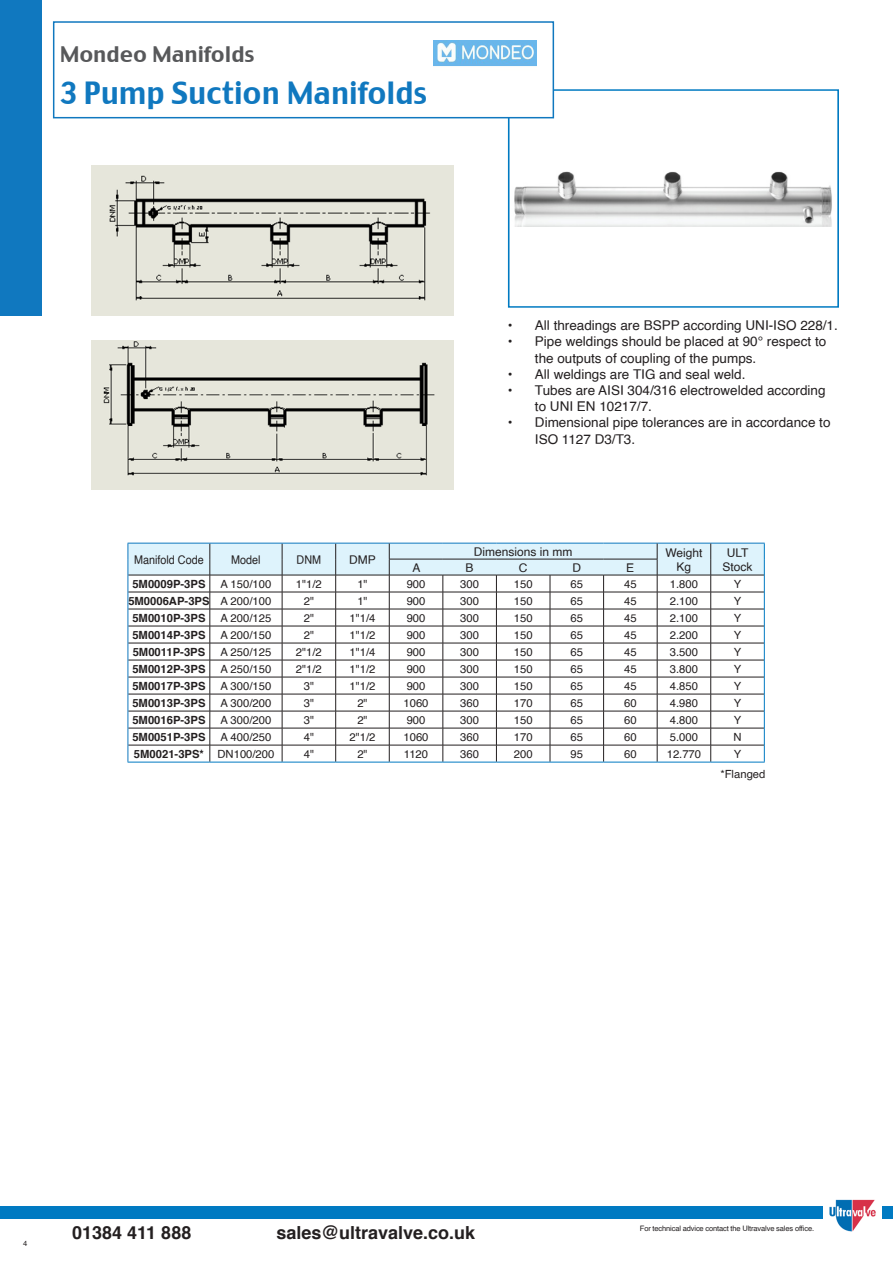
<style>
.page{position:relative;width:893px;height:1263px;background:#fff}
.page>*{position:absolute;margin:0;border:0;box-sizing:border-box;transform-origin:0 0}
.t1{font:30px "Charcoal";color:#1078bf;scale:.96 1}
.t2{font:21px "Charcoal";color:#57585a}
.t3{font:700 18px "Helvetica";color:#231f20}
.t4{font:13.5px/16.2px "Helvetica";color:#231f20}
.t5{font:12px "Helvetica";color:#231f20}
.t6{font:12px "Helvetica";color:#231f20;scale:.9 1}
.t7{font:11.25px "Helvetica";color:#231f20}
.t8{font:700 11.25px "Helvetica";color:#231f20}
.t9{font:7.5px "Helvetica";letter-spacing:-.02em;color:#231f20}
</style>
<div class="page">
<div style="left:508px;top:89px;width:331px;height:219px;border:2px solid #007ac2"></div>
<div style="left:0;top:0;width:41px;height:316px;background:#1078bf"></div>
<div style="left:0;top:1206px;width:893px;height:13px;background:#007ac2"></div>
<div style="left:823px;top:1189px;width:59px;height:51px;background:#fff"></div>
<img style="left:829px;top:1199px;width:47px;height:33px">
<div style="left:53px;top:21px;width:501px;height:97px;background:#fff;border:2px solid #1078bf"></div>
<img style="left:434px;top:40px;width:103px;height:26px">
<img style="left:514px;top:171px;width:318px;height:56px">
<svg style="left:128px;top:543px;width:637px;height:219px"></svg>
<hr style="left:128px;top:762px;width:82px;height:1px;background:#007ac2">
<hr style="left:210px;top:762px;width:72px;height:1px;background:#007ac2">
<hr style="left:282px;top:762px;width:54px;height:1px;background:#007ac2">
<hr style="left:336px;top:762px;width:53px;height:1px;background:#007ac2">
<hr style="left:389px;top:762px;width:54px;height:1px;background:#007ac2">
<hr style="left:443px;top:762px;width:53px;height:1px;background:#007ac2">
<hr style="left:496px;top:762px;width:54px;height:1px;background:#007ac2">
<hr style="left:550px;top:762px;width:54px;height:1px;background:#007ac2">
<hr style="left:604px;top:762px;width:53px;height:1px;background:#007ac2">
<hr style="left:657px;top:762px;width:54px;height:1px;background:#007ac2">
<hr style="left:711px;top:762px;width:54px;height:1px;background:#007ac2">
<img style="left:92px;top:166px;width:361px;height:149px">
<img style="left:92px;top:340px;width:361px;height:150px">
<h2 class="t2" style="left:60px;top:41px;width:196px">Mondeo Manifolds</h2>
<p class="t1" style="left:60px;top:74px;width:383px">3 Pump Suction Manifolds</p>
<p class="t4" style="left:508px;top:318px;width:331px">• All threadings are BSPP according UNI-ISO 228/1.</p>
<p class="t4" style="left:535px;top:334px;width:293px;text-indent:-27px">• Pipe weldings should be placed at 90° respect to the outputs of coupling of the pumps.</p>
<p class="t4" style="left:508px;top:366px;width:239px">• All weldings are TIG and seal weld.</p>
<p class="t4" style="left:535px;top:383px;width:292px;text-indent:-27px">• Tubes are AISI 304/316 electrowelded according to UNI EN 10217/7.</p>
<p class="t4" style="left:535px;top:415px;width:297px;text-indent:-27px">• Dimensional pipe tolerances are in accordance to<br>ISO 1127 D3/T3.</p>
<p class="t6" style="left:134px;top:550px;width:79px">Manifold Code</p>
<p class="t6" style="left:231px;top:550px;width:34px">Model</p>
<p class="t6" style="left:297px;top:550px;width:29px">DNM</p>
<p class="t5" style="left:349px;top:550px;width:28px">DMP</p>
<p class="t5" style="left:474px;top:542px;width:100px">Dimensions in mm</p>
<p class="t5" style="left:665px;top:543px;width:39px">Weight</p>
<p class="t5" style="left:677px;top:557px;width:16px">Kg</p>
<p class="t5" style="left:727px;top:543px;width:23px">ULT</p>
<p class="t5" style="left:412px;top:558px;width:10px">A</p>
<p class="t5" style="left:466px;top:558px;width:10px">B</p>
<p class="t5" style="left:519px;top:558px;width:10px">C</p>
<p class="t5" style="left:572px;top:558px;width:10px">D</p>
<p class="t5" style="left:626px;top:558px;width:10px">E</p>
<p class="t5" style="left:722px;top:557px;width:32px">Stock</p>
<p class="t8" style="left:132px;top:574px;width:75px">5M0009P-3PS</p>
<p class="t7" style="left:221px;top:575px;width:52px">A 150/100</p>
<p class="t7" style="left:296px;top:575px;width:27px">1"1/2</p>
<p class="t7" style="left:357px;top:575px;width:12px">1"</p>
<p class="t7" style="left:407px;top:575px;width:20px">900</p>
<p class="t7" style="left:460px;top:575px;width:20px">300</p>
<p class="t7" style="left:514px;top:575px;width:20px">150</p>
<p class="t7" style="left:571px;top:575px;width:14px">65</p>
<p class="t7" style="left:624px;top:575px;width:14px">45</p>
<p class="t7" style="left:670px;top:575px;width:30px">1.800</p>
<p class="t7" style="left:734px;top:575px;width:9px">Y</p>
<p class="t8" style="left:128px;top:591px;width:83px">5M0006AP-3PS</p>
<p class="t7" style="left:221px;top:592px;width:52px">A 200/100</p>
<p class="t7" style="left:304px;top:592px;width:12px">2"</p>
<p class="t7" style="left:357px;top:592px;width:12px">1"</p>
<p class="t7" style="left:407px;top:592px;width:20px">900</p>
<p class="t7" style="left:460px;top:592px;width:20px">300</p>
<p class="t7" style="left:514px;top:592px;width:20px">150</p>
<p class="t7" style="left:571px;top:592px;width:14px">65</p>
<p class="t7" style="left:624px;top:592px;width:14px">45</p>
<p class="t7" style="left:670px;top:592px;width:30px">2.100</p>
<p class="t7" style="left:734px;top:592px;width:9px">Y</p>
<p class="t8" style="left:132px;top:608px;width:75px">5M0010P-3PS</p>
<p class="t7" style="left:221px;top:609px;width:52px">A 200/125</p>
<p class="t7" style="left:304px;top:609px;width:12px">2"</p>
<p class="t7" style="left:350px;top:609px;width:27px">1"1/4</p>
<p class="t7" style="left:407px;top:609px;width:20px">900</p>
<p class="t7" style="left:460px;top:609px;width:20px">300</p>
<p class="t7" style="left:514px;top:609px;width:20px">150</p>
<p class="t7" style="left:571px;top:609px;width:14px">65</p>
<p class="t7" style="left:624px;top:609px;width:14px">45</p>
<p class="t7" style="left:670px;top:609px;width:30px">2.100</p>
<p class="t7" style="left:734px;top:609px;width:9px">Y</p>
<p class="t8" style="left:132px;top:625px;width:75px">5M0014P-3PS</p>
<p class="t7" style="left:221px;top:626px;width:52px">A 200/150</p>
<p class="t7" style="left:304px;top:626px;width:12px">2"</p>
<p class="t7" style="left:350px;top:626px;width:27px">1"1/2</p>
<p class="t7" style="left:407px;top:626px;width:20px">900</p>
<p class="t7" style="left:460px;top:626px;width:20px">300</p>
<p class="t7" style="left:514px;top:626px;width:20px">150</p>
<p class="t7" style="left:571px;top:626px;width:14px">65</p>
<p class="t7" style="left:624px;top:626px;width:14px">45</p>
<p class="t7" style="left:670px;top:626px;width:30px">2.200</p>
<p class="t7" style="left:734px;top:626px;width:9px">Y</p>
<p class="t8" style="left:133px;top:642px;width:74px">5M0011P-3PS</p>
<p class="t7" style="left:221px;top:643px;width:52px">A 250/125</p>
<p class="t7" style="left:296px;top:643px;width:27px">2"1/2</p>
<p class="t7" style="left:350px;top:643px;width:27px">1"1/4</p>
<p class="t7" style="left:407px;top:643px;width:20px">900</p>
<p class="t7" style="left:460px;top:643px;width:20px">300</p>
<p class="t7" style="left:514px;top:643px;width:20px">150</p>
<p class="t7" style="left:571px;top:643px;width:14px">65</p>
<p class="t7" style="left:624px;top:643px;width:14px">45</p>
<p class="t7" style="left:670px;top:643px;width:30px">3.500</p>
<p class="t7" style="left:734px;top:643px;width:9px">Y</p>
<p class="t8" style="left:132px;top:659px;width:75px">5M0012P-3PS</p>
<p class="t7" style="left:221px;top:660px;width:52px">A 250/150</p>
<p class="t7" style="left:296px;top:660px;width:27px">2"1/2</p>
<p class="t7" style="left:350px;top:660px;width:27px">1"1/2</p>
<p class="t7" style="left:407px;top:660px;width:20px">900</p>
<p class="t7" style="left:460px;top:660px;width:20px">300</p>
<p class="t7" style="left:514px;top:660px;width:20px">150</p>
<p class="t7" style="left:571px;top:660px;width:14px">65</p>
<p class="t7" style="left:624px;top:660px;width:14px">45</p>
<p class="t7" style="left:670px;top:660px;width:30px">3.800</p>
<p class="t7" style="left:734px;top:660px;width:9px">Y</p>
<p class="t8" style="left:132px;top:676px;width:75px">5M0017P-3PS</p>
<p class="t7" style="left:221px;top:677px;width:52px">A 300/150</p>
<p class="t7" style="left:304px;top:677px;width:12px">3"</p>
<p class="t7" style="left:350px;top:677px;width:27px">1"1/2</p>
<p class="t7" style="left:407px;top:677px;width:20px">900</p>
<p class="t7" style="left:460px;top:677px;width:20px">300</p>
<p class="t7" style="left:514px;top:677px;width:20px">150</p>
<p class="t7" style="left:571px;top:677px;width:14px">65</p>
<p class="t7" style="left:624px;top:677px;width:14px">45</p>
<p class="t7" style="left:670px;top:677px;width:30px">4.850</p>
<p class="t7" style="left:734px;top:677px;width:9px">Y</p>
<p class="t8" style="left:132px;top:693px;width:75px">5M0013P-3PS</p>
<p class="t7" style="left:221px;top:694px;width:52px">A 300/200</p>
<p class="t7" style="left:304px;top:694px;width:12px">3"</p>
<p class="t7" style="left:357px;top:694px;width:12px">2"</p>
<p class="t7" style="left:404px;top:694px;width:27px">1060</p>
<p class="t7" style="left:460px;top:694px;width:20px">360</p>
<p class="t7" style="left:514px;top:694px;width:20px">170</p>
<p class="t7" style="left:571px;top:694px;width:14px">65</p>
<p class="t7" style="left:624px;top:694px;width:14px">60</p>
<p class="t7" style="left:670px;top:694px;width:30px">4.980</p>
<p class="t7" style="left:734px;top:694px;width:9px">Y</p>
<p class="t8" style="left:132px;top:711px;width:75px">5M0016P-3PS</p>
<p class="t7" style="left:221px;top:711px;width:52px">A 300/200</p>
<p class="t7" style="left:304px;top:711px;width:12px">3"</p>
<p class="t7" style="left:357px;top:711px;width:12px">2"</p>
<p class="t7" style="left:407px;top:711px;width:20px">900</p>
<p class="t7" style="left:460px;top:711px;width:20px">300</p>
<p class="t7" style="left:514px;top:711px;width:20px">150</p>
<p class="t7" style="left:571px;top:711px;width:14px">65</p>
<p class="t7" style="left:624px;top:711px;width:14px">60</p>
<p class="t7" style="left:670px;top:711px;width:30px">4.800</p>
<p class="t7" style="left:734px;top:711px;width:9px">Y</p>
<p class="t8" style="left:132px;top:728px;width:75px">5M0051P-3PS</p>
<p class="t7" style="left:221px;top:728px;width:52px">A 400/250</p>
<p class="t7" style="left:304px;top:728px;width:12px">4"</p>
<p class="t7" style="left:350px;top:728px;width:27px">2"1/2</p>
<p class="t7" style="left:404px;top:728px;width:27px">1060</p>
<p class="t7" style="left:460px;top:728px;width:20px">360</p>
<p class="t7" style="left:514px;top:728px;width:20px">170</p>
<p class="t7" style="left:571px;top:728px;width:14px">65</p>
<p class="t7" style="left:624px;top:728px;width:14px">60</p>
<p class="t7" style="left:670px;top:728px;width:30px">5.000</p>
<p class="t7" style="left:733px;top:728px;width:10px">N</p>
<p class="t8" style="left:134px;top:744px;width:72px">5M0021-3PS*</p>
<p class="t7" style="left:217px;top:745px;width:58px">DN100/200</p>
<p class="t7" style="left:304px;top:745px;width:12px">4"</p>
<p class="t7" style="left:357px;top:745px;width:12px">2"</p>
<p class="t7" style="left:404px;top:745px;width:26px">1120</p>
<p class="t7" style="left:460px;top:745px;width:20px">360</p>
<p class="t7" style="left:514px;top:745px;width:20px">200</p>
<p class="t7" style="left:571px;top:745px;width:14px">95</p>
<p class="t7" style="left:624px;top:745px;width:14px">60</p>
<p class="t7" style="left:667px;top:745px;width:36px">12.770</p>
<p class="t7" style="left:734px;top:745px;width:9px">Y</p>
<p class="t7" style="left:720px;top:765px;width:47px">*Flanged</p>
<p class="t9" style="left:23px;top:1237px;width:6px">4</p>
<h3 class="t3" style="left:72px;top:1218px;width:121px">01384 411 888</h3>
<h3 class="t3" style="left:276px;top:1218px;width:200px">sales@ultravalve.co.uk</h3>
<p class="t9" style="left:640px;top:1222px;width:176px">For technical advice contact the Ultravalve sales office.</p>
</div>
